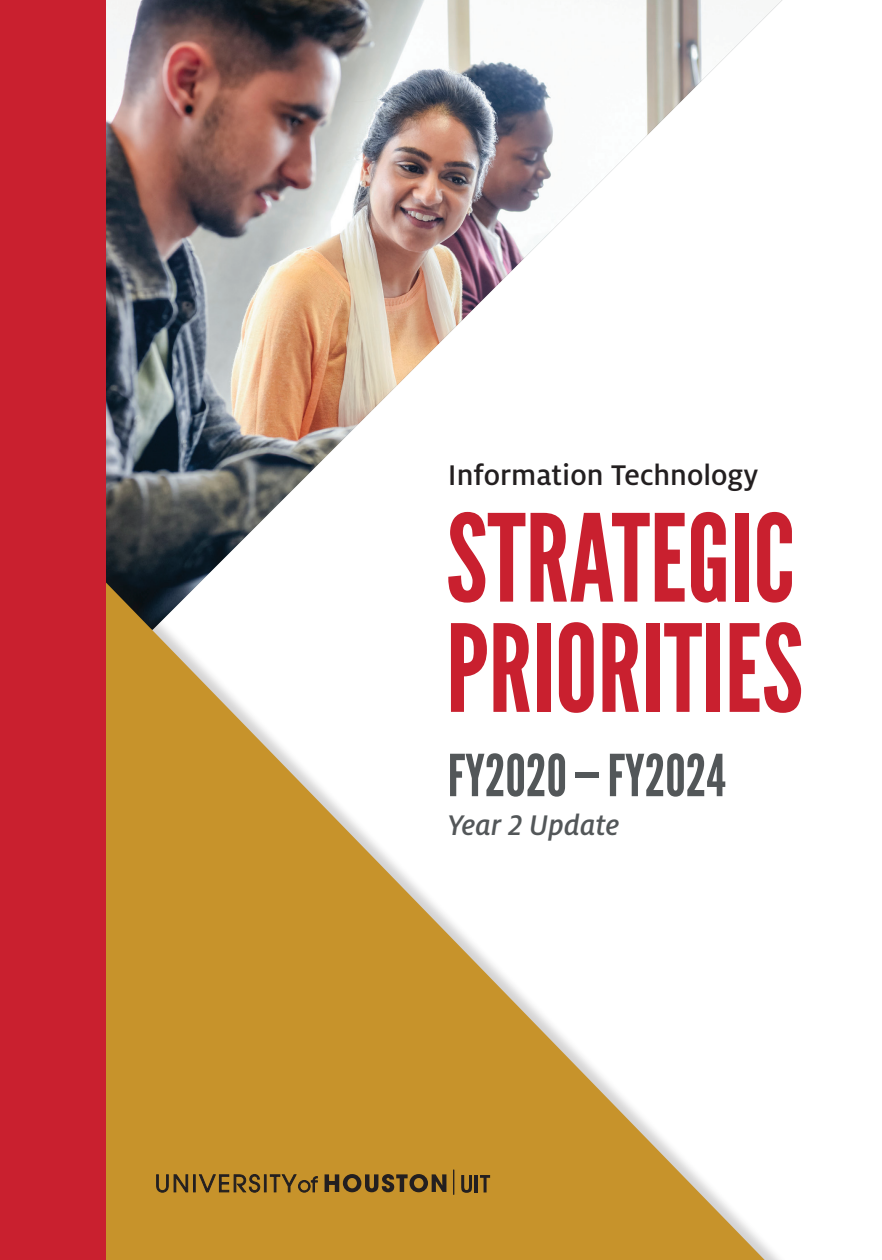
<style>
.page{position:relative;width:882px;height:1260px;background:#fff}
.page>*{position:absolute;margin:0;border:0;box-sizing:border-box;transform-origin:0 0}
.t1{font:120.75px/110.2px "League Gothic";color:#c9202f}
.t2{font:57.75px "League Gothic";color:#535759}
.t3{font:500 31.5px "Milo OT";color:#231f20}
.t4{font:italic 500 31.5px "Milo OT";color:#535759}
</style>
<div class="page">
<img style="left:107px;top:0;width:675px;height:468px">
<svg style="left:107px;top:474px;width:658px;height:786px"></svg>
<svg style="left:461px;top:1175px;width:11px;height:18px"></svg>
<hr style="left:475px;top:1175px;width:3px;height:17px;background:#231f20">
<svg style="left:480px;top:1175px;width:10px;height:17px"></svg>
<svg style="left:453px;top:1170px;width:1px;height:25px"></svg>
<svg style="left:156px;top:1174px;width:162px;height:19px;background:#8d6a26"></svg>
<svg style="left:325px;top:1174px;width:121px;height:18px;background:#705625"></svg>
<div style="left:0;top:0;width:106px;height:1260px;background:#c9202f"></div>
<p class="t3" style="left:448px;top:457px;width:312px">Information Technology</p>
<h1 class="t1" style="left:446px;top:504px;width:359px">STRATEGIC<br>PRIORITIES</h1>
<h2 class="t2" style="left:448px;top:741px;width:279px">FY2020 — FY2024</h2>
<p class="t4" style="left:448px;top:808px;width:173px">Year 2 Update</p>
</div>
